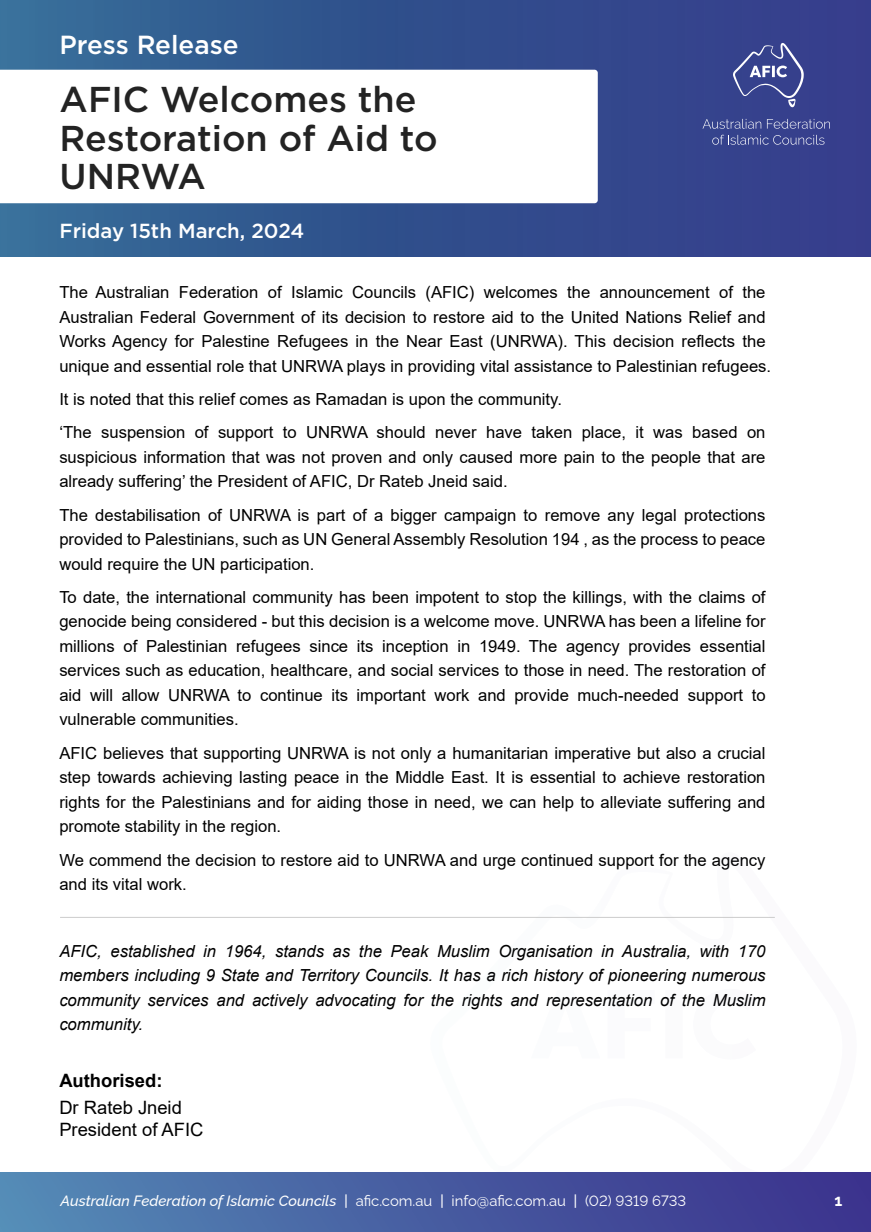
<style>
.page{position:relative;width:871px;height:1232px;background:#fff}
.page>*{position:absolute;margin:0;border:0;box-sizing:border-box;transform-origin:0 0}
.t1{font:500 35.88px/38.1px "Gotham";color:#232323}
.t2{font:500 26.16px "Gotham";color:#fff}
.t3{font:500 20.3px "Gotham";color:#fff}
.t4{font:18.38px/22.1px "Arial";color:#000}
.t5{font:700 18.38px "Arial";color:#000}
.t6{font:16.62px/24.5px "Arial";color:#000}
.t7{font:italic 16.62px/24.5px "Arial";color:#000;text-align:justify}
.t8{font:700 16.01px "Raleway";color:#fff}
.t9{font:italic 500 14.88px "Raleway";color:#fff}
.s1{font-weight:400;font-style:normal}
</style>
<div class="page">
<div style="left:0;top:0;width:871px;height:256px;background:linear-gradient(to right,#336a95,#343889)"></div>
<svg style="left:733px;top:43px;width:70px;height:64px;background:#525b9c"></svg>
<svg style="left:702px;top:119px;width:59px;height:10px"></svg>
<svg style="left:767px;top:119px;width:63px;height:10px"></svg>
<svg style="left:712px;top:135px;width:112px;height:10px"></svg>
<svg style="left:0;top:70px;width:597px;height:133px"></svg>
<div style="left:0;top:1171px;width:871px;height:60px;background:linear-gradient(to right,#548ab6,#3a2f8c)"></div>
<hr style="left:60px;top:917px;width:714px;height:1px;background:#ccc">
<h2 class="t2" style="left:59px;top:28px;width:181px">Press Release</h2>
<h1 class="t1" style="left:60px;top:80px;width:379px">AFIC Welcomes the<br>Restoration of Aid to<br>UNRWA</h1>
<p class="t3" style="left:59px;top:217px;width:246px">Friday 15th March, 2024</p>
<p class="t6" style="left:59px;top:280px;width:713px">The Australian Federation of Islamic Councils (AFIC) welcomes the announcement of the Australian Federal Government of its decision to restore aid to the United Nations Relief and Works Agency for Palestine Refugees in the Near East (UNRWA). This decision reflects the unique and essential role that UNRWA plays in providing vital assistance to Palestinian refugees.</p>
<p class="t6" style="left:59px;top:382px;width:707px;line-height:33.2px">It is noted that this relief comes as Ramadan is upon the community.<br>‘The suspension of support to UNRWA should never have taken place, it was based on</p>
<p class="t6" style="left:59px;top:444px;width:707px">suspicious information that was not proven and only caused more pain to the people that are already suffering’ the President of AFIC, Dr Rateb Jneid said.</p>
<p class="t6" style="left:59px;top:502px;width:707px;text-align:justify">The destabilisation of UNRWA is part of a bigger campaign to remove any legal protections provided to Palestinians, such as UN General Assembly Resolution 194 , as the process to peace would require the UN participation.</p>
<p class="t6" style="left:59px;top:584px;width:707px;text-align:justify">To date, the international community has been impotent to stop the killings, with the claims of genocide being considered - but this decision is a welcome move. UNRWA has been a lifeline for millions of Palestinian refugees since its inception in 1949. The agency provides essential services such as education, healthcare, and social services to those in need. The restoration of aid will allow UNRWA to continue its important work and provide much-needed support to vulnerable communities.</p>
<p class="t6" style="left:59px;top:740px;width:707px;text-align:justify">AFIC believes that supporting UNRWA is not only a humanitarian imperative but also a crucial step towards achieving lasting peace in the Middle East. It is essential to achieve restoration rights for the Palestinians and for aiding those in need, we can help to alleviate suffering and promote stability in the region.</p>
<p class="t6" style="left:59px;top:847px;width:707px">We commend the decision to restore aid to UNRWA and urge continued support for the agency and its vital work.</p>
<p class="t7" style="left:59px;top:938px;width:707px">AFIC, established in 1964, stands as the Peak Muslim Organisation in Australia, with 170 members including 9 State and Territory Councils. It has a rich history of pioneering numerous community services and actively advocating for the rights and representation of the Muslim community.</p>
<p class="t5" style="left:59px;top:1067px;width:105px">Authorised:</p>
<p class="t4" style="left:59px;top:1096px;width:146px">Dr Rateb Jneid<br>President of AFIC</p>
<p class="t9" style="left:61px;top:1188px;width:627px">Australian Federation of Islamic Councils | <span class="s1">afic.com.au</span> | <span class="s1">info@afic.com.au</span> | <span class="s1">(02) 9319 6733</span></p>
<p class="t8" style="left:834px;top:1187px;width:9px">1</p>
</div>
